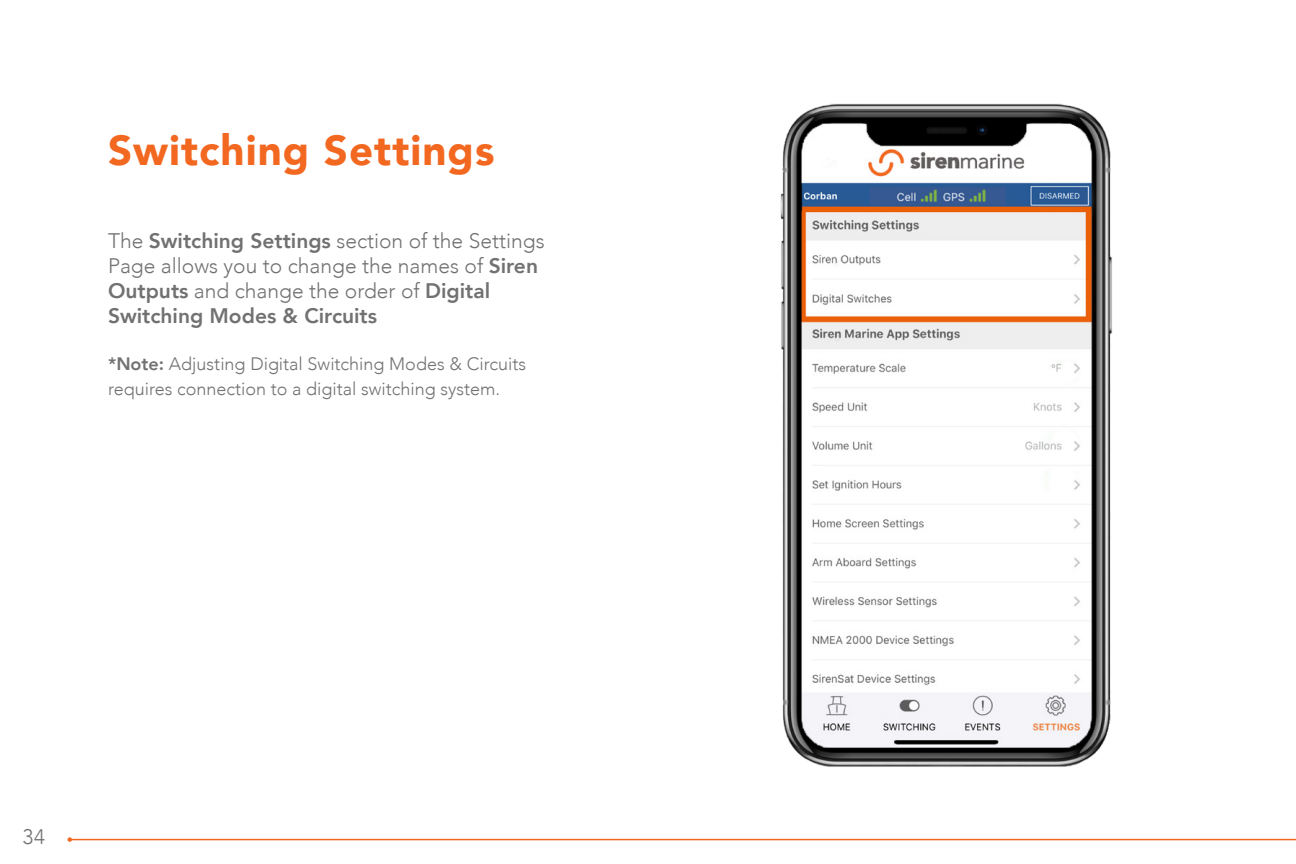
<style>
.page{position:relative;width:1296px;height:864px;background:#fff}
.page>*{position:absolute;margin:0;border:0;box-sizing:border-box;transform-origin:0 0}
.t1{font:900 42px "Avenir";letter-spacing:.025em;color:#f36821}
.t2{font:300 21px/25.2px "Avenir";color:#717171}
.t3{font:300 18px/25.2px "Avenir";color:#717171}
.s1{font-weight:800}
</style>
<div class="page">
<hr style="left:70px;top:839px;width:1226px;height:1px;background:#f36821">
<svg style="left:68px;top:837px;width:4px;height:5px"></svg>
<img style="left:780px;top:103px;width:333px;height:664px">
<div style="left:1026px;top:125px;width:55px;height:23px;background:#fff;border-radius:12px"></div>
<div style="left:814px;top:125px;width:52px;height:23px;background:#fff;border-radius:12px"></div>
<div style="left:965px;top:187px;width:52px;height:16px;background:#285a96"></div>
<div style="left:837px;top:187px;width:34px;height:16px;background:#285a96"></div>
<img style="left:871px;top:187px;width:135px;height:18px">
<p class="t1" style="left:108px;top:115px;width:388px">Switching Settings</p>
<p class="t2" style="left:108px;top:228px;width:438px">The <span class="s1">Switching Settings</span> section of the Settings Page allows you to change the names of <span class="s1">Siren Outputs</span> and change the order of <span class="s1">Digital Switching Modes &amp; Circuits</span></p>
<p class="t3" style="left:108px;top:351px;width:420px"><span class="s1">*Note:</span> Adjusting Digital Switching Modes &amp; Circuits requires connection to a digital switching system.</p>
<p class="t2" style="left:23px;top:824px;width:24px">34</p>
</div>
